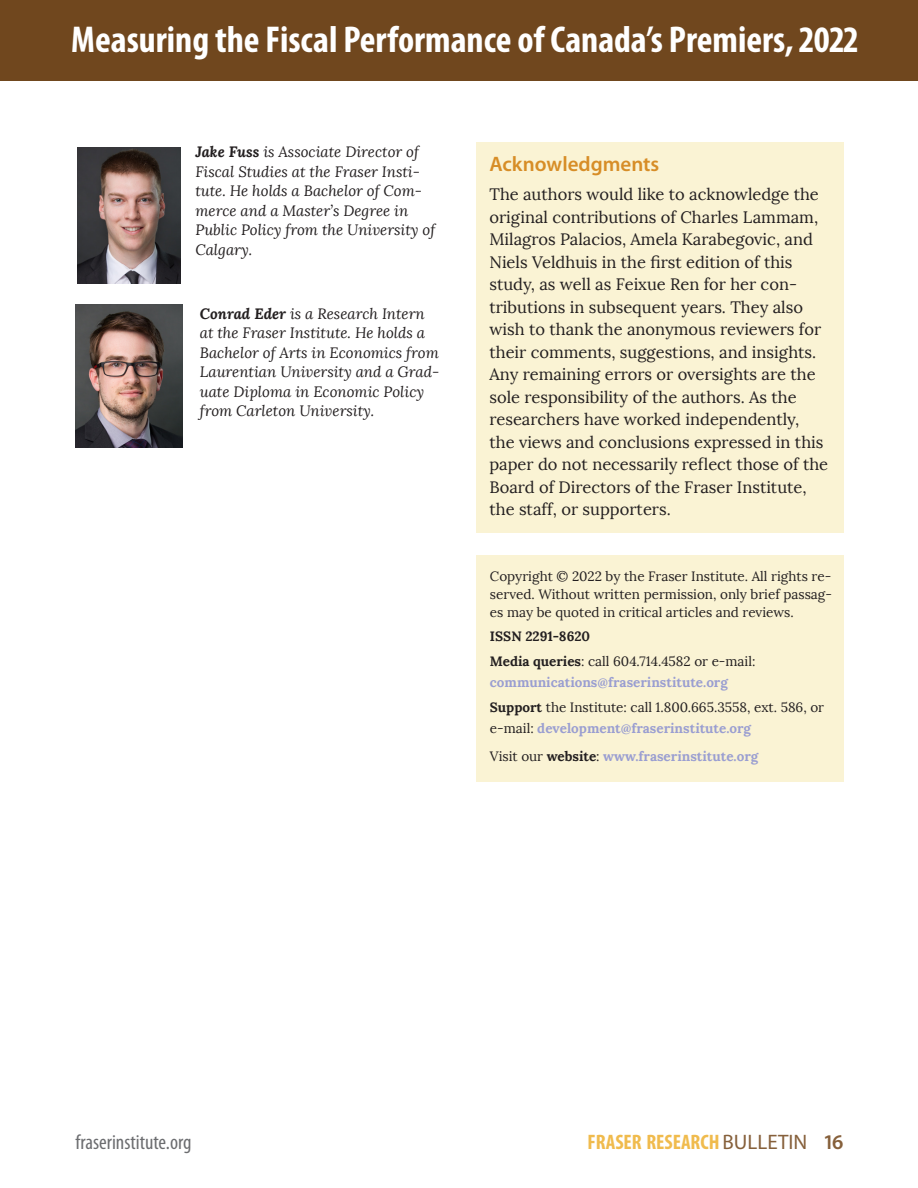
<style>
.page{position:relative;width:918px;height:1188px;background:#fff}
.page>*{position:absolute;margin:0;border:0;box-sizing:border-box;transform-origin:0 0}
.t1{font:700 condensed 37.5px "Myriad Pro";color:#fff}
.t2{font:700 condensed 21px "Myriad Pro";color:#f0bb4d}
.t3{font:condensed 21px "Myriad Pro";color:#6c6d70}
.Head_2{font:600 21px "Myriad Pro";color:#d78d27}
.t4{font:16.5px/22.5px "Lora";color:#231f20}
.author_bio{font:italic 15px/19.5px "Lora";color:#231f20}
.copyright_info{font:13.5px/18px "Lora";color:#231f20;text-align:justify}
.copyright_info-2{font:700 13.5px/21px "Lora";color:#9a9ed1}
.copyright_info-3{font:700 13.5px "Lora";color:#231f20}
.s1{font-weight:700}
.s2{color:#231f20}
.s3{font-weight:400;color:#231f20}
.s4{font-weight:700;color:#9a9ed1}
.s5{font-weight:400;font-stretch:normal;color:#86603b}
.s6{font-weight:600;font-stretch:normal;color:#86603b}
</style>
<div class="page">
<div style="left:0;top:0;width:918px;height:81px;background:#70471e"></div>
<div style="left:476px;top:142px;width:367px;height:391px;background:#faf3d4"></div>
<div style="left:476px;top:555px;width:367px;height:227px;background:#faf3d4"></div>
<img style="left:78px;top:148px;width:102px;height:136px">
<img style="left:76px;top:305px;width:107px;height:142px">
<h1 class="t1" style="left:71px;top:16px;width:788px">Measuring the Fiscal Performance of Canada’s Premiers, 2022</h1>
<p class="author_bio" style="left:195px;top:142px;width:241px"><span class="s1">Jake Fuss</span> is Associate Director of<br>Fiscal Studies at the Fraser Insti&shy;tute. He holds a Bachelor of Com&shy;merce and a Master’s Degree in<br>Public Policy from the University of<br>Calgary.</p>
<p class="author_bio" style="left:200px;top:304px;width:241px"><span class="s1">Conrad Eder</span> is a Research Intern at the Fraser Institute. He holds a<br>Bachelor of Arts in Economics from<br>Laurentian University and a Grad&shy;uate Diploma in Economic Policy from Carleton University.</p>
<p class="Head_2" style="left:489px;top:151px;width:171px">Acknowledgments</p>
<p class="t4" style="left:489px;top:184px;width:340px">The authors would like to acknowledge the original contributions of Charles Lammam, Milagros Palacios, Amela Karabegovic, and Niels Veldhuis in the first edition of this study, as well as Feixue Ren for her con&shy;tributions in subsequent years. They also wish to thank the anonymous reviewers for their comments, suggestions, and insights.<br>Any remaining errors or oversights are the sole responsibility of the authors. As the researchers have worked independently, the views and conclusions expressed in this paper do not necessarily reflect those of the Board of Directors of the Fraser Institute, the staff, or supporters.</p>
<p class="copyright_info" style="left:490px;top:567px;width:344px">Copyright © 2022 by the Fraser Institute. All rights re&shy;served. Without written permission, only brief passag&shy;es may be quoted in critical articles and reviews.</p>
<p class="copyright_info-3" style="left:490px;top:628px;width:102px">ISSN 2291-8620</p>
<p class="copyright_info-2" style="left:490px;top:651px;width:267px"><span class="s2">Media queries</span><span class="s3">: call 604.714.4582 or e-mail: </span>communications@fraserinstitute.org</p>
<p class="copyright_info" style="left:490px;top:697px;width:336px;line-height:21px"><span class="s1">Support</span> the Institute: call 1.800.665.3558, ext. 586, or e-mail: <span class="s4">development@fraserinstitute.org</span></p>
<p class="copyright_info-2" style="left:490px;top:745px;width:270px"><span class="s3">Visit our</span> <span class="s2">website</span><span class="s3">:</span> www.fraserinstitute.org</p>
<p class="t3" style="left:76px;top:1129px;width:117px">fraserinstitute.org</p>
<p class="t2" style="left:588px;top:1129px;width:257px">FRASER RESEARCH <span class="s5">BULLETIN</span> <span class="s6">16</span></p>
</div>
